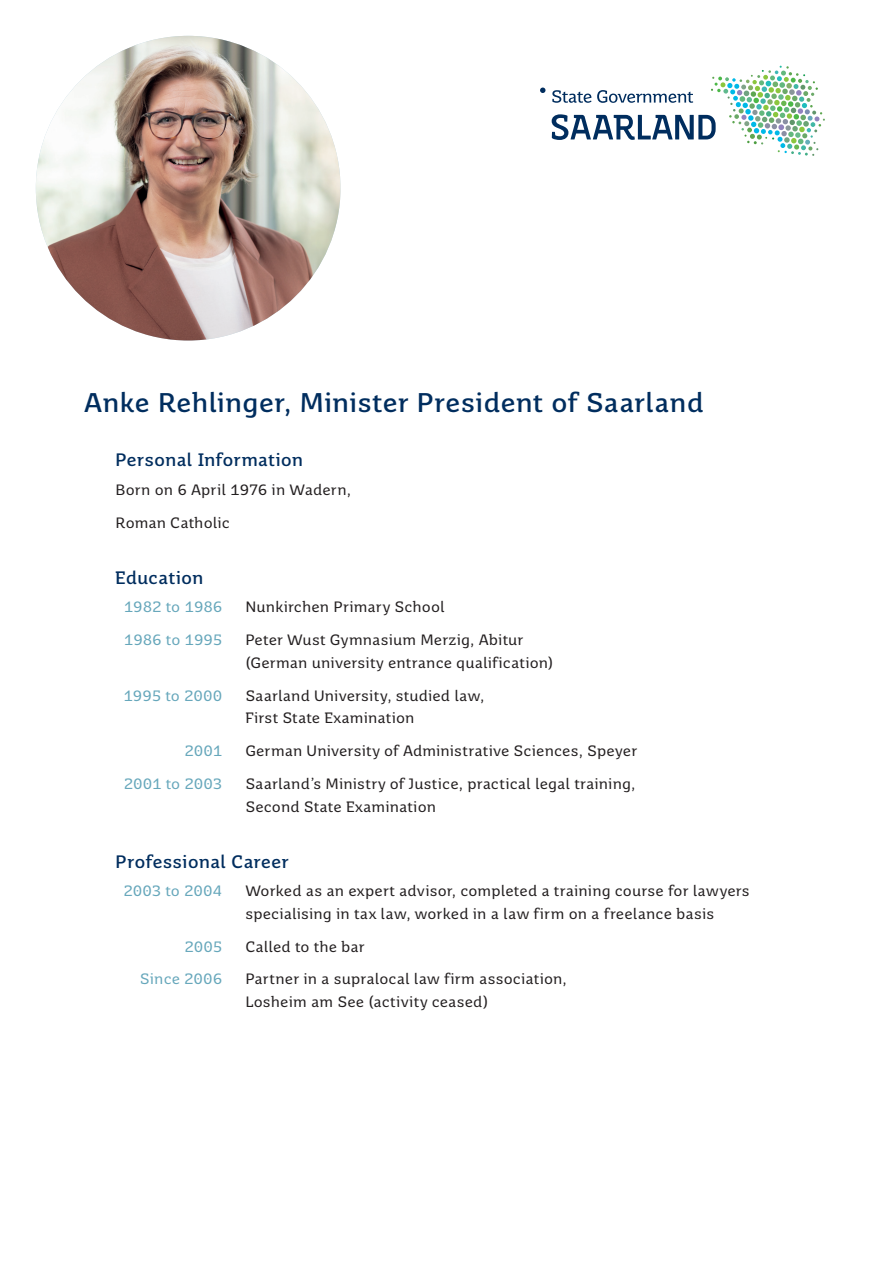
<style>
.page{position:relative;width:893px;height:1263px;background:#fff}
.page>*{position:absolute;margin:0;border:0;box-sizing:border-box;transform-origin:0 0}
.t1{font:700 27px "Saar 1450 Text";letter-spacing:-.005em;color:#002d5e}
.t2{font:700 18px "Saar 1450 Text";letter-spacing:-.005em;color:#002d5e}
.t3{font:15px/22.5px "Saar 1450 Text";letter-spacing:.005em;color:#231f20}
.t4{font:15px "Saar 1450 Text";letter-spacing:-.005em;color:#66a7bb}
</style>
<div class="page">
<svg style="left:540px;top:88px;width:5px;height:5px"></svg>
<svg style="left:552px;top:66px;width:273px;height:90px"></svg>
<img style="left:36px;top:36px;width:304px;height:304px;border-radius:152px">
<h1 class="t1" style="left:84px;top:387px;width:622px">Anke Rehlinger, Minister President of Saarland</h1>
<p class="t2" style="left:115px;top:449px;width:190px">Personal Information</p>
<p class="t3" style="left:116px;top:473px;width:237px;line-height:33px">Born on 6 April 1976 in Wadern,<br>Roman Catholic</p>
<p class="t2" style="left:115px;top:567px;width:90px">Education</p>
<p class="t4" style="left:124px;top:598px;width:100px">1982 to 1986</p>
<p class="t3" style="left:245px;top:596px;width:201px">Nunkirchen Primary School</p>
<p class="t4" style="left:124px;top:631px;width:100px">1986 to 1995</p>
<p class="t3" style="left:245px;top:629px;width:310px">Peter Wust Gymnasium Merzig, Abitur (German university entrance qualification)</p>
<p class="t4" style="left:123px;top:686px;width:100px">1995 to 2000</p>
<p class="t3" style="left:245px;top:684px;width:241px">Saarland University, studied law,<br>First State Examination</p>
<p class="t4" style="left:184px;top:742px;width:39px">2001</p>
<p class="t3" style="left:245px;top:739px;width:393px">German University of Administrative Sciences, Speyer</p>
<p class="t4" style="left:124px;top:775px;width:100px">2001 to 2003</p>
<p class="t3" style="left:245px;top:772px;width:392px">Saarland’s Ministry of Justice, practical legal training,<br>Second State Examination</p>
<p class="t2" style="left:115px;top:851px;width:175px">Professional Career</p>
<p class="t4" style="left:123px;top:882px;width:100px">2003 to 2004</p>
<p class="t3" style="left:245px;top:879px;width:506px">Worked as an expert advisor, completed a training course for lawyers specialising in tax law, worked in a law firm on a freelance basis</p>
<p class="t4" style="left:184px;top:937px;width:39px">2005</p>
<p class="t3" style="left:245px;top:935px;width:121px">Called to the bar</p>
<p class="t4" style="left:140px;top:970px;width:84px">Since 2006</p>
<p class="t3" style="left:245px;top:968px;width:323px">Partner in a supralocal law firm association,<br>Losheim am See (activity ceased)</p>
</div>
